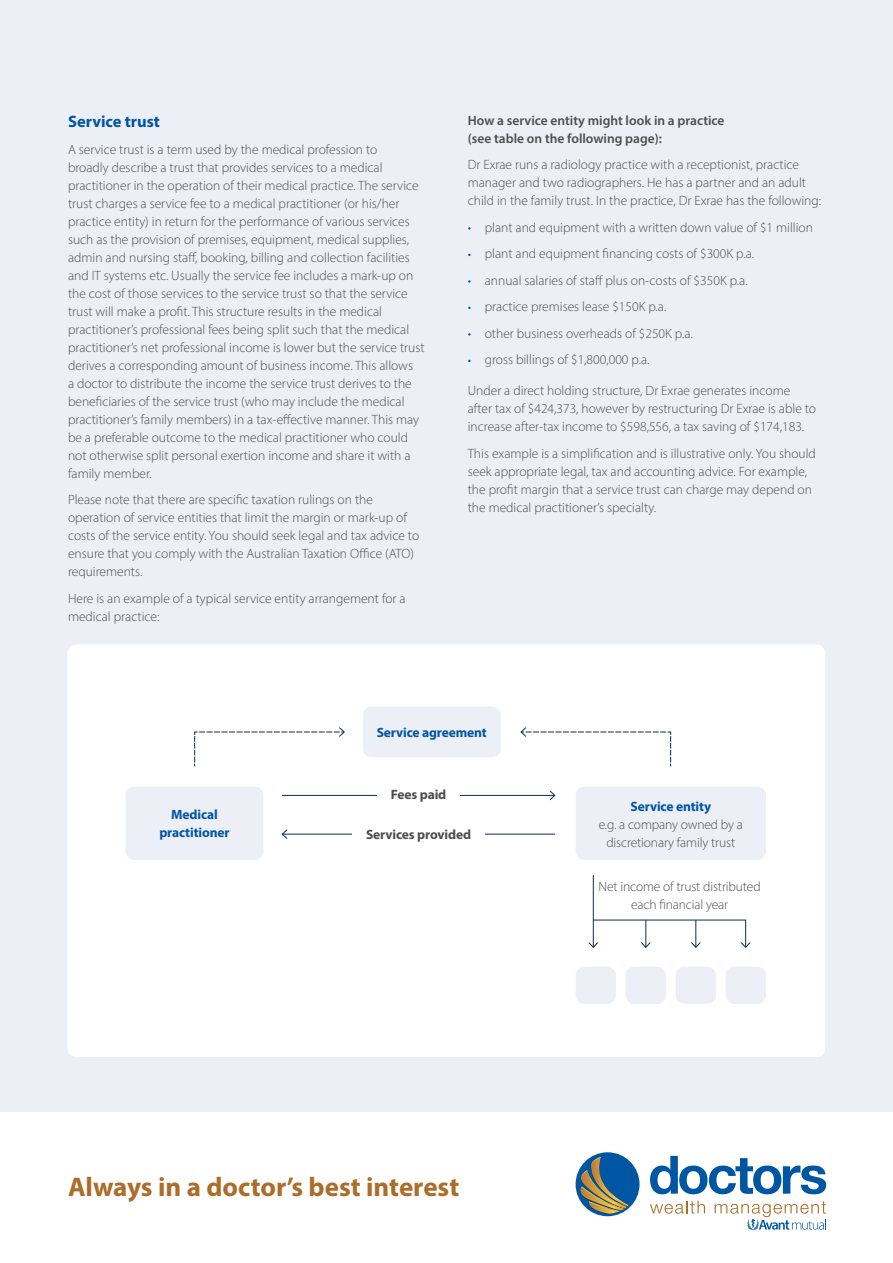
<style>
.page{position:relative;width:893px;height:1263px;background:#fff}
.page>*{position:absolute;margin:0;border:0;box-sizing:border-box;transform-origin:0 0}
.t1{font:700 27px "Myriad Pro";color:#ac6d29}
.t2{font:700 16.5px "Myriad Pro";color:#0056a2}
.t3{font:300 13.5px/18px "Myriad Pro";color:#4d4d4f}
.t4{font:600 13.5px/18px "Myriad Pro";color:#4d4d4f}
.t5{font:700 13.5px/18px "Myriad Pro";letter-spacing:-.01em;color:#0056a2;text-align:center}
.t6{font:700 13.5px "Myriad Pro";letter-spacing:-.01em;color:#4d4d4f}
.s1{color:#fff}
</style>
<div class="page">
<svg style="left:650px;top:1156px;width:176px;height:38px"></svg>
<svg style="left:650px;top:1200px;width:55px;height:14px"></svg>
<svg style="left:715px;top:1201px;width:111px;height:29px"></svg>
<div style="left:576px;top:1152px;width:63px;height:64px;background:#0056a2;border-radius:50%"></div>
<svg style="left:579px;top:1157px;width:50px;height:57px"></svg>
<div style="left:0;top:0;width:893px;height:1112px;background:#edeff7"></div>
<div style="left:67px;top:644px;width:758px;height:413px;background:#fff;border-radius:9px"></div>
<div style="left:363px;top:707px;width:138px;height:50px;background:#edeff7;border-radius:9px"></div>
<div style="left:126px;top:787px;width:137px;height:73px;background:#edeff7;border-radius:9px"></div>
<div style="left:576px;top:787px;width:190px;height:73px;background:#edeff7;border-radius:9px"></div>
<div style="left:576px;top:967px;width:40px;height:37px;background:#edeff7;border-radius:9px"></div>
<div style="left:626px;top:967px;width:40px;height:37px;background:#edeff7;border-radius:9px"></div>
<div style="left:676px;top:967px;width:40px;height:37px;background:#edeff7;border-radius:9px"></div>
<div style="left:726px;top:967px;width:40px;height:37px;background:#edeff7;border-radius:9px"></div>
<svg style="left:194px;top:727px;width:151px;height:40px"></svg>
<hr style="left:282px;top:795px;width:273px;height:1px;background:#0c2f51">
<svg style="left:549px;top:790px;width:6px;height:10px"></svg>
<hr style="left:282px;top:834px;width:273px;height:1px;background:#0c2f51">
<svg style="left:282px;top:829px;width:6px;height:10px"></svg>
<hr style="left:593px;top:875px;width:1px;height:72px;background:#0c2f51">
<svg style="left:588px;top:920px;width:163px;height:28px"></svg>
<div style="left:377px;top:776px;width:83px;height:36px;background:#fff"></div>
<div style="left:352px;top:816px;width:133px;height:36px;background:#fff"></div>
<svg style="left:521px;top:727px;width:150px;height:40px"></svg>
<p class="t2" style="left:68px;top:111px;width:93px">Service trust</p>
<p class="t3" style="left:68px;top:140px;width:358px">A service trust is a term used by the medical profession to<br>broadly describe a trust that provides services to a medical practitioner in the operation of their medical practice. The service trust charges a service fee to a medical practitioner (or his/her practice entity) in return for the performance of various services such as the provision of premises, equipment, medical supplies, admin and nursing staff, booking, billing and collection facilities and IT systems etc. Usually the service fee includes a mark-up on the cost of those services to the service trust so that the service trust will make a profit. This structure results in the medical practitioner’s professional fees being split such that the medical practitioner’s net professional income is lower but the service trust derives a corresponding amount of business income. This allows<br>a doctor to distribute the income the service trust derives to the beneficiaries of the service trust (who may include the medical practitioner’s family members) in a tax-effective manner. This may be a preferable outcome to the medical practitioner who could not otherwise split personal exertion income and share it with a family member.</p>
<p class="t3" style="left:68px;top:491px;width:353px">Please note that there are specific taxation rulings on the operation of service entities that limit the margin or mark-up of costs of the service entity. You should seek legal and tax advice to ensure that you comply with the Australian Taxation Office (ATO) requirements.</p>
<p class="t3" style="left:68px;top:589px;width:339px">Here is an example of a typical service entity arrangement for a medical practice:</p>
<p class="t4" style="left:468px;top:111px;width:258px">How a service entity might look in a practice (see table on the following page):</p>
<p class="t3" style="left:468px;top:156px;width:355px">Dr Exrae runs a radiology practice with a receptionist, practice manager and two radiographers. He has a partner and an adult child in the family trust. In the practice, Dr Exrae has the following:</p>
<p class="t3" style="left:468px;top:218px;width:347px"><span class="s1">•</span> plant and equipment with a written down value of $1 million</p>
<p class="t3" style="left:468px;top:245px;width:288px"><span class="s1">•</span> plant and equipment financing costs of $300K p.a.</p>
<p class="t3" style="left:468px;top:271px;width:281px"><span class="s1">•</span> annual salaries of staff plus on-costs of $350K p.a.</p>
<p class="t3" style="left:468px;top:298px;width:200px"><span class="s1">•</span> practice premises lease $150K p.a.</p>
<p class="t3" style="left:468px;top:324px;width:227px"><span class="s1">•</span> other business overheads of $250K p.a.</p>
<p class="t3" style="left:468px;top:351px;width:183px"><span class="s1">•</span> gross billings of $1,800,000 p.a.</p>
<p class="t3" style="left:468px;top:382px;width:350px">Under a direct holding structure, Dr Exrae generates income after tax of $424,373, however by restructuring Dr Exrae is able to increase after-tax income to $598,556, a tax saving of $174,183.</p>
<p class="t3" style="left:468px;top:444px;width:350px">This example is a simplification and is illustrative only. You should seek appropriate legal, tax and accounting advice. For example, the profit margin that a service trust can charge may depend on the medical practitioner’s specialty.</p>
<p class="t5" style="left:159px;top:805px;width:72px">Medical practitioner</p>
<p class="t5" style="left:377px;top:723px;width:112px">Service agreement</p>
<p class="t6" style="left:391px;top:786px;width:57px">Fees paid</p>
<p class="t6" style="left:366px;top:826px;width:107px">Services provided</p>
<h1 class="t1" style="left:68px;top:1169px;width:393px">Always in a doctor’s best interest</h1>
<p class="t5" style="left:631px;top:797px;width:82px">Service entity</p>
<p class="t3" style="left:599px;top:815px;width:146px;text-align:center">e.g. a company owned by a discretionary family trust</p>
<p class="t3" style="left:599px;top:877px;width:164px;text-align:center">Net income of trust distributed each financial year</p>
</div>
